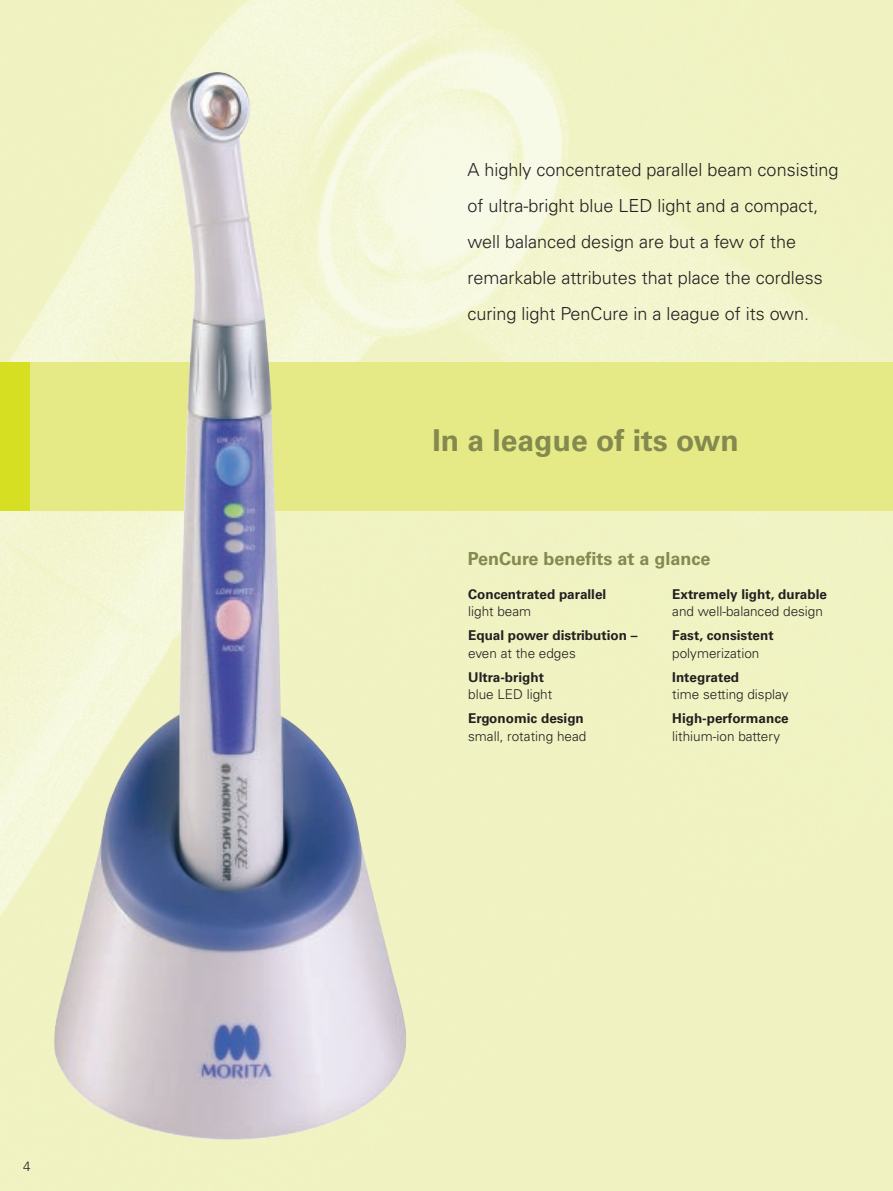
<style>
.page{position:relative;width:893px;height:1191px;background:#fff}
.page>*{position:absolute;margin:0;border:0;box-sizing:border-box;transform-origin:0 0}
.t1{font:700 30px "Univers";color:#83894f}
.t2{font:300 18px/36px "Univers";color:#231f20}
.t3{font:700 18px "Univers";color:#83894f}
.t4{font:700 13.5px "Univers";color:#231f20}
.t5{font:300 13.5px "Univers";color:#231f20}
</style>
<div class="page">
<img style="left:0;top:0;width:892px;height:1191px">
<div style="left:0;top:362px;width:892px;height:149px;background:#e5e986"></div>
<div style="left:0;top:362px;width:30px;height:149px;background:#d6df21"></div>
<img style="left:48px;top:69px;width:360px;height:1078px">
<p class="t5" style="left:23px;top:1161px;width:9px">4</p>
<p class="t2" style="left:467px;top:153px;width:372px">A highly concentrated parallel beam consisting of ultra-bright blue LED light and a compact, well balanced design are but a few of the remarkable attributes that place the cordless curing light PenCure in a league of its own.</p>
<h1 class="t1" style="left:432px;top:430px;width:308px">In a league of its own</h1>
<p class="t3" style="left:468px;top:552px;width:244px">PenCure benefits at a glance</p>
<p class="t4" style="left:468px;top:589px;width:140px">Concentrated parallel</p>
<p class="t5" style="left:468px;top:607px;width:65px">light beam</p>
<p class="t4" style="left:468px;top:630px;width:171px">Equal power distribution –</p>
<p class="t5" style="left:468px;top:648px;width:109px">even at the edges</p>
<p class="t4" style="left:468px;top:672px;width:77px">Ultra-bright</p>
<p class="t5" style="left:468px;top:690px;width:86px">blue LED light</p>
<p class="t4" style="left:468px;top:713px;width:117px">Ergonomic design</p>
<p class="t5" style="left:468px;top:731px;width:120px">small, rotating head</p>
<p class="t4" style="left:672px;top:589px;width:156px">Extremely light, durable</p>
<p class="t5" style="left:672px;top:607px;width:152px">and well-balanced design</p>
<p class="t4" style="left:672px;top:630px;width:103px">Fast, consistent</p>
<p class="t5" style="left:672px;top:648px;width:89px">polymerization</p>
<p class="t4" style="left:672px;top:672px;width:68px">Integrated</p>
<p class="t5" style="left:672px;top:690px;width:118px">time setting display</p>
<p class="t4" style="left:672px;top:713px;width:118px">High-performance</p>
<p class="t5" style="left:672px;top:731px;width:109px">lithium-ion battery</p>
</div>
